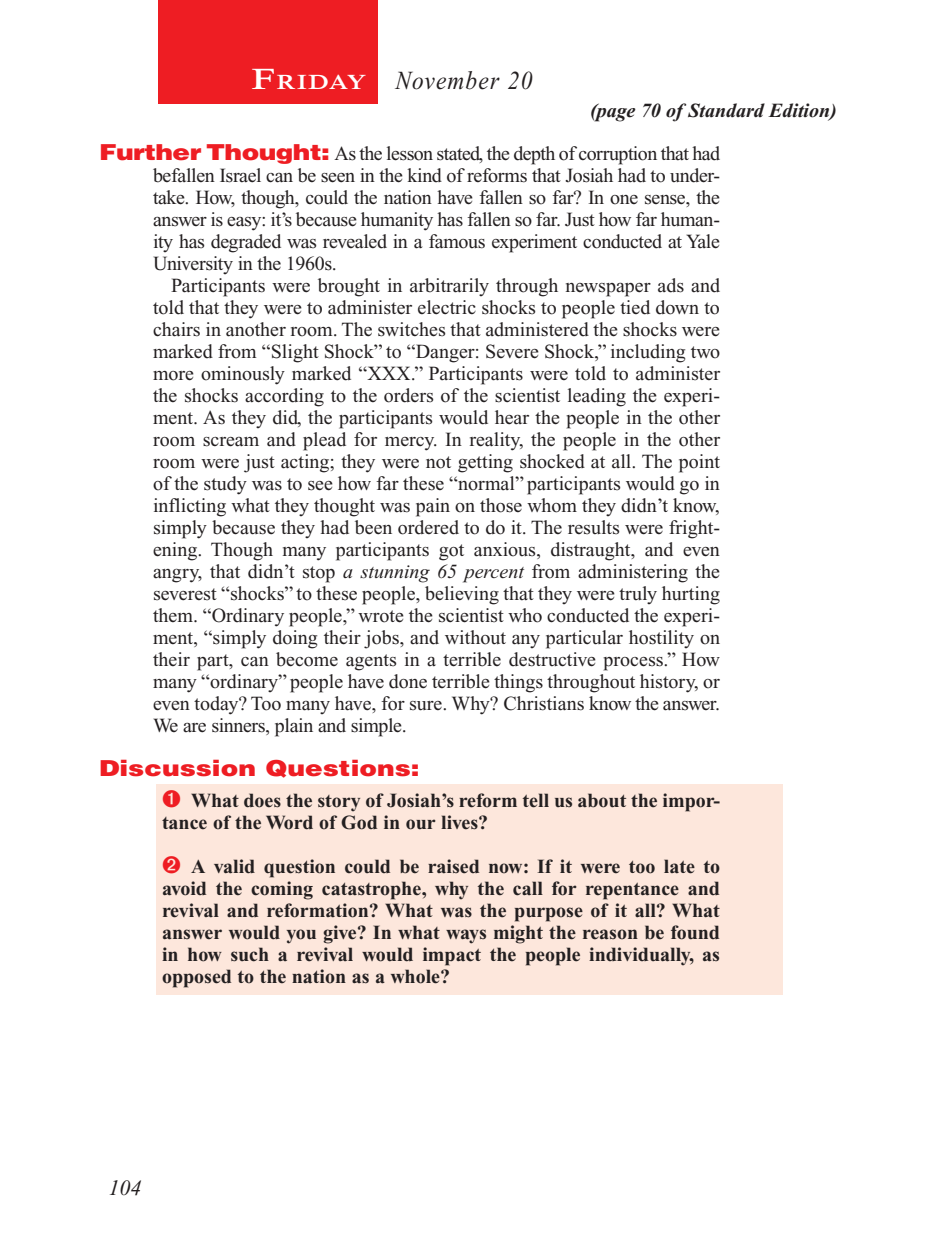
<style>
.page{position:relative;width:936px;height:1260px;background:#fff}
.page>*{position:absolute;margin:0;border:0;box-sizing:border-box;transform-origin:0 0}
.Lesson_Dates{font:italic 26px "Times New Roman PS Std";letter-spacing:.05em;color:#231f20;scale:.9 1}
.Question{font:900 22px "Helvetica LT Std";color:#ee1d23;scale:1.2 1}
.PageNumbers{font:italic 22px "Times New Roman PS Std";color:#231f20}
.Daily_Header{font:600 21px "Times NRMT Std";letter-spacing:.035em;color:#fff;scale:1.1 1}
.Body{font:20px/22px "Times New Roman PS Std";color:#231f20;text-align:justify}
.Numbered_Bullet_List{font:700 20px/22px "Times New Roman PS Std";color:#231f20}
.Question_NO_SB{font:20px/22px "Times New Roman PS Std";letter-spacing:-.02em;color:#231f20;text-align:justify}
.Page_from_SE{font:italic 700 20px "Times New Roman PS Std";color:#231f20}
.s1{font-size:30px}
.s2{font-family:"Helvetica LT Std";font-weight:900;font-size:22px;color:#ee1d23}
.s3{font-style:italic}
</style>
<div class="page">
<div style="left:158px;top:0;width:220px;height:103px;background:#ee1d23"></div>
<div style="left:157px;top:784px;width:626px;height:210px;background:#fde7dc"></div>
<p class="Daily_Header" style="left:252px;top:70px;width:106px"><span class="s1">F</span>riday</p>
<p class="Lesson_Dates" style="left:396px;top:66px;width:154px">November 20</p>
<p class="Page_from_SE" style="left:590px;top:100px;width:248px">(page 70 of Standard Edition)</p>
<p class="Question_NO_SB" style="left:153px;top:142px;width:569px;text-indent:-54px"><span class="s2">Further Thought:</span> As the lesson stated, the depth of corruption that had befallen Israel can be seen in the kind of reforms that Josiah had to under&shy;take. How, though, could the nation have fallen so far? In one sense, the answer is easy: it’s because humanity has fallen so far. Just how far human&shy;ity has degraded was revealed in a famous experiment conducted at Yale University in the 1960s.</p>
<p class="Body" style="left:153px;top:274px;width:569px;text-indent:18px">Participants were brought in arbitrarily through newspaper ads and told that they were to administer electric shocks to people tied down to chairs in another room. The switches that administered the shocks were marked from “Slight Shock” to “Danger: Severe Shock,” including two more ominously marked “XXX.” Participants were told to administer the shocks according to the orders of the scientist leading the experi&shy;ment. As they did, the participants would hear the people in the other room scream and plead for mercy. In reality, the people in the other room were just acting; they were not getting shocked at all. The point of the study was to see how far these “normal” participants would go in inflicting what they thought was pain on those whom they didn’t know, simply because they had been ordered to do it. The results were fright&shy;ening. Though many participants got anxious, distraught, and even angry, that didn’t stop <span class="s3">a stunning 65 percent</span> from administering the severest “shocks” to these people, believing that they were truly hurting them. “Ordinary people,” wrote the scientist who conducted the experi&shy;ment, “simply doing their jobs, and without any particular hostility on their part, can become agents in a terrible destructive process.” How many “ordinary” people have done terrible things throughout history, or even today? Too many have, for sure. Why? Christians know the answer.<br>We are sinners, plain and simple.</p>
<p class="Question" style="left:99px;top:754px;width:269px">Discussion Questions:</p>
<p class="Numbered_Bullet_List" style="left:162px;top:789px;width:559px;text-indent:29px">What does the story of Josiah’s reform tell us about the impor&shy;tance of the Word of God in our lives?</p>
<p class="Numbered_Bullet_List" style="left:162px;top:855px;width:560px;text-align:justify;text-indent:29px">A valid question could be raised now: If it were too late to avoid the coming catastrophe, why the call for repentance and revival and reformation? What was the purpose of it all? What answer would you give? In what ways might the reason be found in how such a revival would impact the people individually, as opposed to the nation as a whole?</p>
<p class="PageNumbers" style="left:109px;top:1176px;width:34px">104</p>
</div>
